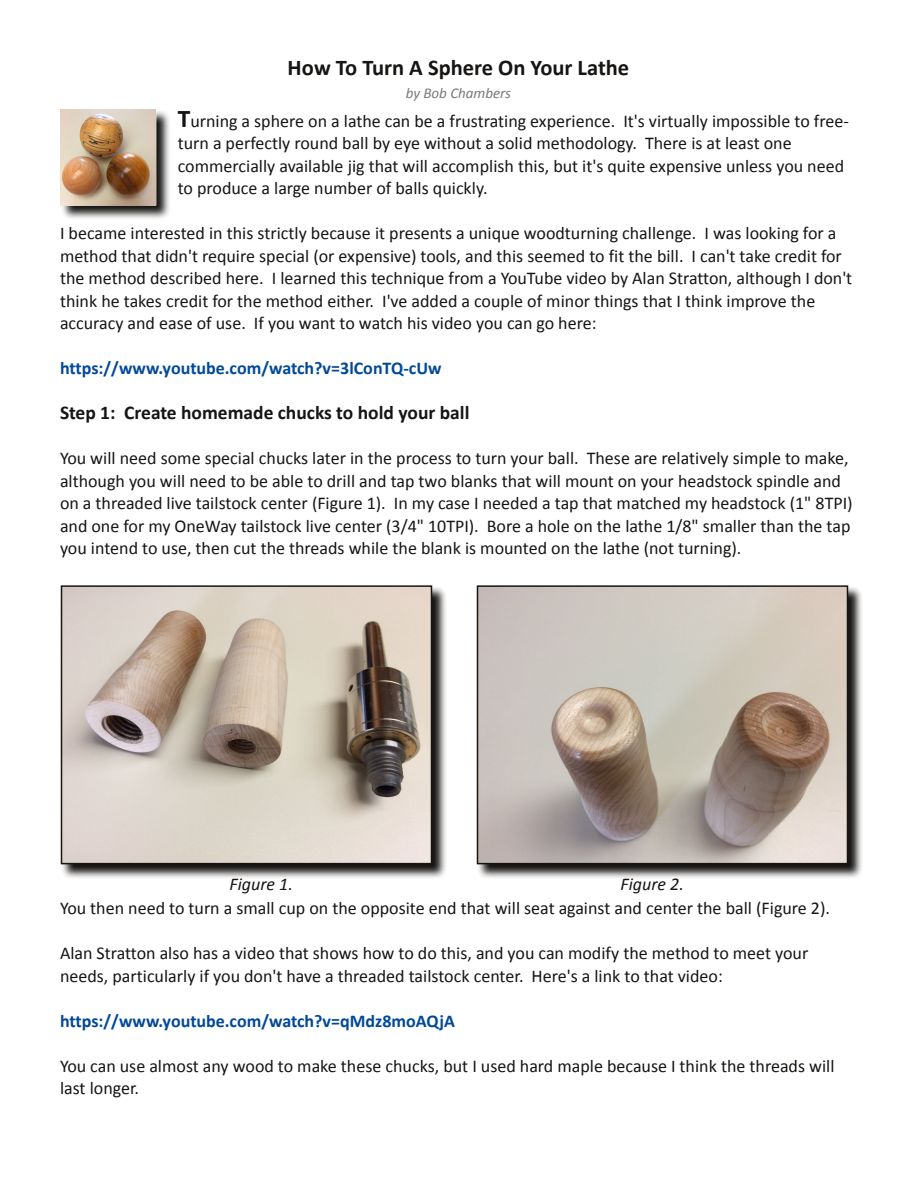
<style>
.page{position:relative;width:918px;height:1188px;background:#fff}
.page>*{position:absolute;margin:0;border:0;box-sizing:border-box;transform-origin:0 0}
.t1{font:700 22.5px "Calibri";letter-spacing:-.005em;color:#171513}
.t2{font:700 19.5px "Calibri";color:#171513}
.t3{font:18px/22.5px "Calibri";color:#171513}
.t4{font:700 18px "Calibri";letter-spacing:-.005em;color:#004998}
.t5{font:italic 18px "Calibri";letter-spacing:.005em;color:#171513}
.t6{font:italic 15px "Calibri";letter-spacing:-.005em;color:#797b7c}
.s1{font-weight:700;font-size:25.5px}
</style>
<div class="page">
<img style="left:61px;top:585px;width:385px;height:293px">
<img style="left:64px;top:588px;width:365px;height:273px">
<div style="left:61px;top:585px;width:371px;height:279px;border:2px solid #171513"></div>
<img style="left:477px;top:585px;width:385px;height:293px">
<img style="left:480px;top:588px;width:365px;height:273px">
<div style="left:477px;top:585px;width:371px;height:279px;border:2px solid #171513"></div>
<img style="left:62px;top:111px;width:107px;height:108px">
<img style="left:60px;top:110px;width:96px;height:96px">
<p class="t1" style="left:288px;top:58px;width:343px">How To Turn A Sphere On Your Lathe</p>
<p class="t6" style="left:406px;top:87px;width:107px">by Bob Chambers</p>
<p class="t3" style="left:178px;top:111px;width:673px"><span class="s1">T</span>urning a sphere on a lathe can be a frustrating experience. It's virtually impossible to free‐ turn a perfectly round ball by eye without a solid methodology. There is at least one commercially available jig that will accomplish this, but it's quite expensive unless you need to produce a large number of balls quickly.</p>
<p class="t3" style="left:60px;top:223px;width:794px">I became interested in this strictly because it presents a unique woodturning challenge. I was looking for a method that didn't require special (or expensive) tools, and this seemed to fit the bill. I can't take credit for the method described here. I learned this technique from a YouTube video by Alan Stratton, although I don't think he takes credit for the method either. I've added a couple of minor things that I think improve the accuracy and ease of use. If you want to watch his video you can go here:</p>
<p class="t4" style="left:60px;top:361px;width:383px">https://www.youtube.com/watch?v=3lConTQ‐cUw</p>
<p class="t2" style="left:60px;top:405px;width:411px">Step 1: Create homemade chucks to hold your ball</p>
<p class="t3" style="left:60px;top:448px;width:794px">You will need some special chucks later in the process to turn your ball. These are relatively simple to make, although you will need to be able to drill and tap two blanks that will mount on your headstock spindle and on a threaded live tailstock center (Figure 1). In my case I needed a tap that matched my headstock (1" 8TPI) and one for my OneWay tailstock live center (3/4" 10TPI). Bore a hole on the lathe 1/8" smaller than the tap you intend to use, then cut the threads while the blank is mounted on the lathe (not turning).</p>
<p class="t5" style="left:229px;top:877px;width:65px">Figure 1.</p>
<p class="t5" style="left:620px;top:877px;width:65px">Figure 2.</p>
<p class="t3" style="left:60px;top:898px;width:771px">You then need to turn a small cup on the opposite end that will seat against and center the ball (Figure 2).</p>
<p class="t3" style="left:60px;top:943px;width:750px">Alan Stratton also has a video that shows how to do this, and you can modify the method to meet your needs, particularly if you don't have a threaded tailstock center. Here's a link to that video:</p>
<p class="t4" style="left:60px;top:1013px;width:397px">https://www.youtube.com/watch?v=qMdz8moAQjA</p>
<p class="t3" style="left:60px;top:1056px;width:776px">You can use almost any wood to make these chucks, but I used hard maple because I think the threads will last longer.</p>
</div>
